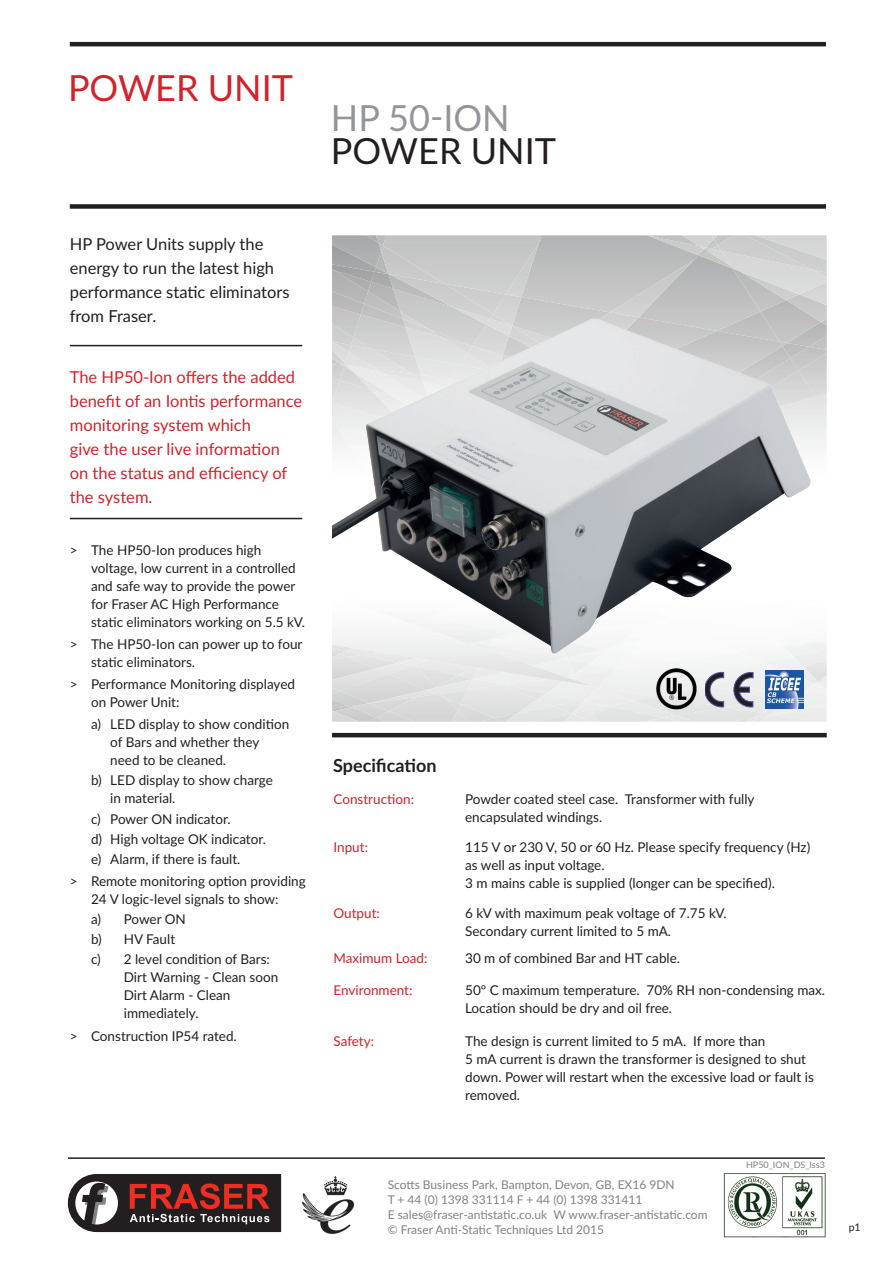
<style>
.page{position:relative;width:893px;height:1263px;background:#fff}
.page>*{position:absolute;margin:0;border:0;box-sizing:border-box;transform-origin:0 0}
.t1{font:36px "Lato";color:#231f20}
.t2{font:36px "Lato";color:#d1232a}
.t3{font:36px "Lato";color:#939598}
.t4{font:700 18px "Lato";color:#231f20}
.t5{font:16.5px/24px "Lato";color:#d1232a}
.t6{font:16.5px/24px "Lato";color:#231f20}
.t7{font:13.5px/18px "Lato";color:#231f20}
.t8{font:13.5px "Lato";color:#d1232a}
.t9{font:12px "Lato";color:#808285}
.t10{font:10.5px "Lato";color:#231f20}
.t11{font:9px "Lato";color:#808285}
</style>
<div class="page">
<hr style="left:68px;top:1157px;width:757px;height:2px;background:#231f20">
<img style="left:723px;top:1173px;width:103px;height:64px">
<svg style="left:68px;top:1174px;width:213px;height:58px;background:#5e403f"></svg>
<img style="left:303px;top:1177px;width:52px;height:57px">
<svg style="left:332px;top:235px;width:495px;height:16px;background:#c1c2c2"></svg>
<div style="left:70px;top:204px;width:756px;height:5px;background:#231f20"></div>
<hr style="left:70px;top:345px;width:232px;height:1px;background:#231f20">
<hr style="left:70px;top:518px;width:232px;height:1px;background:#231f20">
<hr style="left:70px;top:42px;width:756px;height:4px;background:#231f20">
<hr style="left:332px;top:733px;width:495px;height:4px;background:#231f20">
<svg style="left:332px;top:666px;width:495px;height:56px;background:#d9dbdb"></svg>
<img style="left:766px;top:670px;width:37px;height:38px">
<img style="left:332px;top:251px;width:495px;height:415px">
<p class="t2" style="left:68px;top:62px;width:227px">POWER UNIT</p>
<p class="t3" style="left:331px;top:92px;width:180px">HP 50-ION</p>
<p class="t1" style="left:331px;top:125px;width:227px">POWER UNIT</p>
<p class="t6" style="left:70px;top:231px;width:221px">HP Power Units supply the energy to run the latest high performance static eliminators from Fraser.</p>
<p class="t5" style="left:70px;top:364px;width:227px">The HP50-Ion offers the added</p>
<p class="t5" style="left:70px;top:388px;width:234px">benefit of an Iontis performance</p>
<p class="t5" style="left:70px;top:412px;width:219px">monitoring system which<br>give the user live information on the status and efficiency of the system.</p>
<p class="t7" style="left:91px;top:540px;width:215px;text-indent:-21px">&gt; The HP50-Ion produces high voltage, low current in a controlled and safe way to provide the power for Fraser AC High Performance static eliminators working on 5.5 kV.</p>
<p class="t7" style="left:91px;top:634px;width:213px;text-indent:-21px">&gt; The HP50-Ion can power up to four static eliminators.</p>
<p class="t7" style="left:91px;top:674px;width:205px;text-indent:-21px">&gt; Performance Monitoring displayed on Power Unit:</p>
<p class="t7" style="left:110px;top:715px;width:180px;text-indent:-19px">a) LED display to show condition of Bars and whether they need to be cleaned.</p>
<p class="t7" style="left:110px;top:771px;width:164px;text-indent:-19px">b) LED display to show charge in material.</p>
<p class="t7" style="left:91px;top:809px;width:141px">c) Power ON indicator.</p>
<p class="t7" style="left:91px;top:829px;width:176px">d) High voltage OK indicator.</p>
<p class="t7" style="left:91px;top:849px;width:151px">e) Alarm, if there is fault.</p>
<p class="t7" style="left:70px;top:871px;width:237px;text-align:center">&gt; Remote monitoring option providing<br>24 V logic-level signals to show:</p>
<p class="t7" style="left:91px;top:910px;width:96px">a) Power ON</p>
<p class="t7" style="left:91px;top:930px;width:86px">b) HV Fault</p>
<p class="t7" style="left:124px;top:950px;width:156px;text-indent:-33px">c) 2 level condition of Bars:<br>Dirt Warning - Clean soon<br>Dirt Alarm - Clean immediately.</p>
<p class="t7" style="left:70px;top:1026px;width:169px">&gt; Construction IP54 rated.</p>
<p class="t4" style="left:333px;top:752px;width:105px">Specification</p>
<p class="t8" style="left:334px;top:789px;width:82px">Construction:</p>
<p class="t7" style="left:465px;top:789px;width:291px">Powder coated steel case. Transformer with fully encapsulated windings.</p>
<p class="t8" style="left:334px;top:837px;width:36px">Input:</p>
<p class="t7" style="left:465px;top:837px;width:347px">115 V or 230 V, 50 or 60 Hz. Please specify frequency (Hz) as well as input voltage.</p>
<p class="t7" style="left:465px;top:873px;width:311px">3 m mains cable is supplied (longer can be specified).</p>
<p class="t8" style="left:334px;top:903px;width:48px">Output:</p>
<p class="t7" style="left:465px;top:903px;width:263px">6 kV with maximum peak voltage of 7.75 kV.</p>
<p class="t7" style="left:465px;top:921px;width:207px">Secondary current limited to 5 mA.</p>
<p class="t8" style="left:334px;top:948px;width:95px">Maximum Load:</p>
<p class="t7" style="left:465px;top:948px;width:216px">30 m of combined Bar and HT cable.</p>
<p class="t8" style="left:334px;top:981px;width:80px">Environment:</p>
<p class="t7" style="left:465px;top:981px;width:361px">50º C maximum temperature. 70% RH non-condensing max.</p>
<p class="t7" style="left:465px;top:999px;width:208px">Location should be dry and oil free.</p>
<p class="t8" style="left:334px;top:1031px;width:42px">Safety:</p>
<p class="t7" style="left:465px;top:1032px;width:302px">The design is current limited to 5 mA. If more than</p>
<p class="t7" style="left:465px;top:1050px;width:350px">5 mA current is drawn the transformer is designed to shut down. Power will restart when the excessive load or fault is removed.</p>
<p class="t11" style="left:746px;top:1158px;width:80px">HP50_ION_DS_Iss3</p>
<p class="t9" style="left:388px;top:1176px;width:288px">Scotts Business Park, Bampton, Devon, GB, EX16 9DN</p>
<p class="t9" style="left:388px;top:1191px;width:256px">T + 44 (0) 1398 331114 F + 44 (0) 1398 331411</p>
<p class="t9" style="left:388px;top:1206px;width:321px">E sales@fraser-antistatic.co.uk W www.fraser-antistatic.com</p>
<p class="t9" style="left:388px;top:1221px;width:218px">© Fraser Anti-Static Techniques Ltd 2015</p>
<p class="t10" style="left:849px;top:1219px;width:13px">p1</p>
</div>
